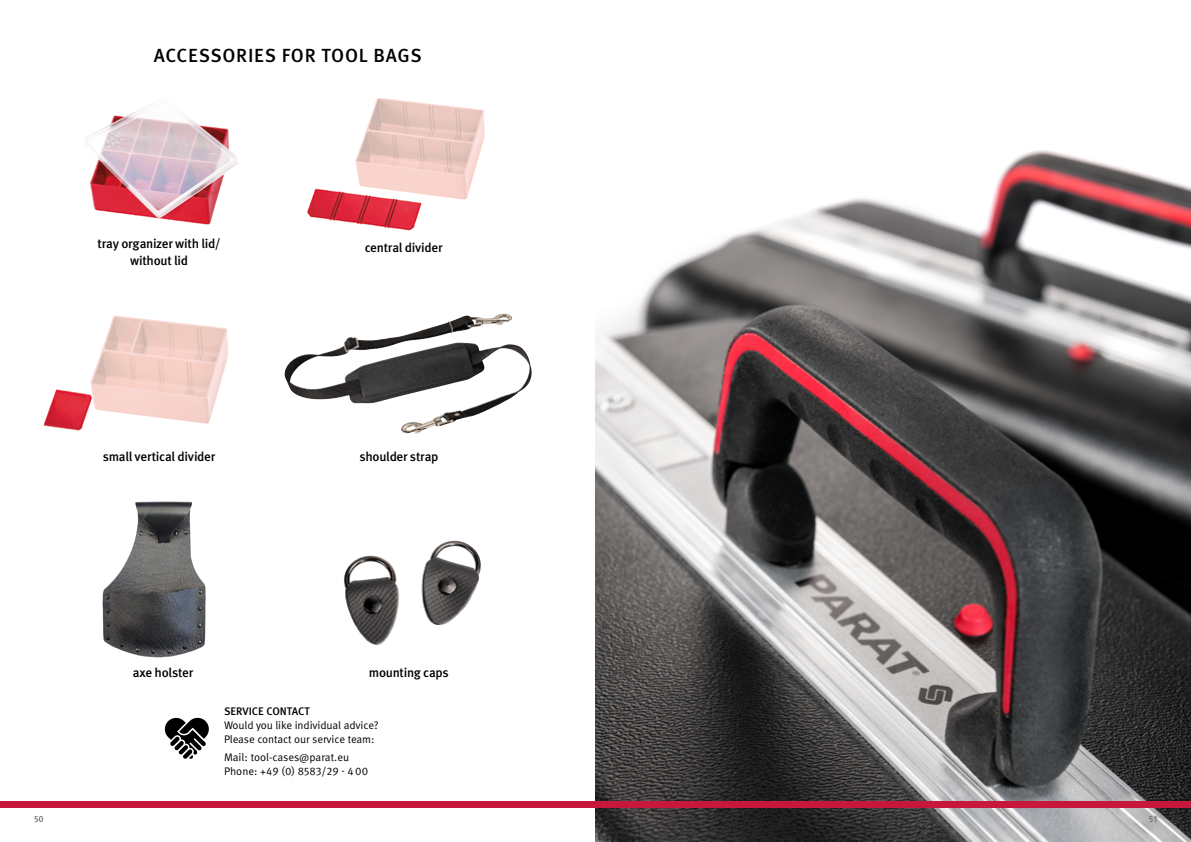
<style>
.page{position:relative;width:1191px;height:842px;background:#fff}
.page>*{position:absolute;margin:0;border:0;box-sizing:border-box;transform-origin:0 0}
.t1{font:500 19px "Meta OT";letter-spacing:.035em;color:#000}
.Copytext_Vorschaltse{font:500 12.9px/16.5px "Meta OT";letter-spacing:-.02em;color:#000;text-align:center}
.Flies_Subline{font:11px "Meta OT Norm";letter-spacing:-.01em;color:#000}
.Flies_Subline-2{font:500 11px "Meta OT";color:#000}
.t2{font:500 9px "Meta OT";color:#706f6f}
</style>
<div class="page">
<img style="left:85px;top:105px;width:153px;height:120px">
<img style="left:307px;top:98px;width:178px;height:133px">
<img style="left:349px;top:314px;width:151px;height:26px">
<img style="left:90px;top:315px;width:138px;height:109px">
<img style="left:102px;top:501px;width:104px;height:157px">
<img style="left:344px;top:540px;width:137px;height:105px">
<img style="left:43px;top:388px;width:52px;height:43px">
<svg style="left:164px;top:717px;width:45px;height:42px"></svg>
<img style="left:595px;top:150px;width:596px;height:692px">
<div style="left:0;top:801px;width:1191px;height:7px;background:#c6183d"></div>
<p class="t1" style="left:154px;top:43px;width:269px">ACCESSORIES FOR TOOL BAGS</p>
<p class="Copytext_Vorschaltse" style="left:97px;top:236px;width:125px">tray organizer with lid/ without lid</p>
<p class="Copytext_Vorschaltse" style="left:365px;top:239px;width:79px">central divider</p>
<p class="Copytext_Vorschaltse" style="left:103px;top:449px;width:114px">small vertical divider</p>
<p class="Copytext_Vorschaltse" style="left:359px;top:449px;width:81px">shoulder strap</p>
<p class="Copytext_Vorschaltse" style="left:133px;top:664px;width:62px">axe holster</p>
<p class="Copytext_Vorschaltse" style="left:369px;top:664px;width:81px">mounting caps</p>
<p class="Flies_Subline-2" style="left:224px;top:704px;width:87px">SERVICE CONTACT</p>
<p class="Flies_Subline" style="left:224px;top:718px;width:156px">Would you like individual advice?</p>
<p class="Flies_Subline" style="left:224px;top:732px;width:152px">Please contact our service team:</p>
<p class="Flies_Subline" style="left:224px;top:750px;width:127px">Mail: tool-cases@parat.eu</p>
<p class="Flies_Subline" style="left:224px;top:764px;width:146px">Phone: +49 (0) 8583/29 - 400</p>
<p class="t2" style="left:34px;top:813px;width:11px">50</p>
<p class="t2" style="left:1149px;top:813px;width:10px">51</p>
</div>
